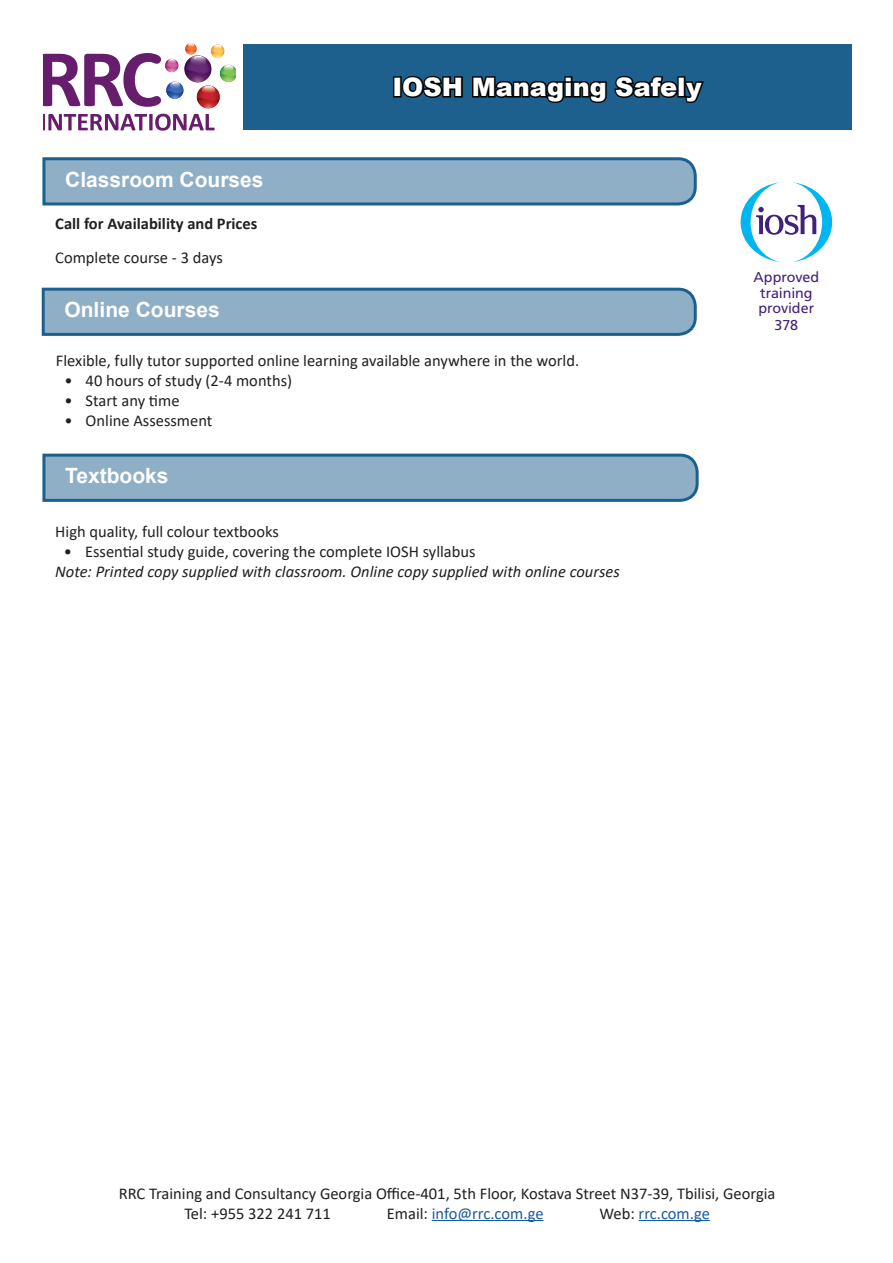
<style>
.page{position:relative;width:893px;height:1263px;background:#fff}
.page>*{position:absolute;margin:0;border:0;box-sizing:border-box;transform-origin:0 0}
.t1{font:900 25.5px "Arial";color:#fff}
.ME_Subheading{font:700 21px "Arial";color:#fff}
.Body_Text{font:16.5px/19.8px "Calibri";color:#231f20}
.Body_Text-2{font:italic 16.5px "Calibri";color:#231f20}
.t2{font:16.5px "Calibri";color:#175d9e}
.Body_Text-3{font:700 16.5px "Calibri";color:#231f20}
.t3{font:14.25px/15.6px "Frutiger";letter-spacing:-.01em;color:#412279;text-align:center}
.s1{color:#231f20}
</style>
<div class="page">
<svg style="left:43px;top:43px;width:193px;height:88px"></svg>
<div style="left:243px;top:44px;width:608px;height:86px;background:#1d5f8d"></div>
<div style="left:393px;top:76px;width:9px;height:22px;border:3px solid #000"></div>
<svg style="left:400px;top:76px;width:63px;height:22px"></svg>
<svg style="left:472px;top:76px;width:232px;height:27px"></svg>
<svg style="left:741px;top:182px;width:91px;height:80px"></svg>
<hr style="left:432px;top:1220px;width:112px;height:1px;background:#175d9e">
<hr style="left:639px;top:1220px;width:71px;height:1px;background:#175d9e">
<svg style="left:42px;top:157px;width:655px;height:49px;background:#81a6bf"></svg>
<svg style="left:41px;top:287px;width:656px;height:49px;background:#82a7c0"></svg>
<svg style="left:42px;top:453px;width:657px;height:49px;background:#81a6bf"></svg>
<p class="ME_Subheading" style="left:65px;top:165px;width:200px">Classroom Courses</p>
<p class="Body_Text-3" style="left:55px;top:211px;width:204px">Call for Availability and Prices</p>
<p class="Body_Text" style="left:55px;top:247px;width:169px">Complete course - 3 days</p>
<h1 class="t1" style="left:392px;top:68px;width:311px">IOSH Managing Safely</h1>
<p class="ME_Subheading" style="left:64px;top:295px;width:157px">Online Courses</p>
<p class="Body_Text" style="left:56px;top:351px;width:525px">Flexible, fully tutor supported online learning available anywhere in the world.</p>
<p class="Body_Text" style="left:64px;top:370px;width:229px">• 40 hours of study (2-4 months)</p>
<p class="Body_Text" style="left:64px;top:390px;width:117px">• Start any time</p>
<p class="Body_Text" style="left:64px;top:410px;width:150px">• Online Assessment</p>
<p class="ME_Subheading" style="left:65px;top:461px;width:105px">Textbooks</p>
<p class="Body_Text" style="left:55px;top:521px;width:225px">High quality, full colour textbooks</p>
<p class="Body_Text" style="left:64px;top:541px;width:413px">• Essential study guide, covering the complete IOSH syllabus</p>
<p class="Body_Text-2" style="left:55px;top:560px;width:566px">Note: Printed copy supplied with classroom. Online copy supplied with online courses</p>
<p class="t3" style="left:754px;top:269px;width:67px">Approved training provider</p>
<p class="t3" style="left:774px;top:317px;width:25px">378</p>
<p class="Body_Text" style="left:184px;top:1183px;width:593px;text-indent:-66px">RRC Training and Consultancy Georgia Office-401, 5th Floor, Kostava Street N37-39, Tbilisi, Georgia<br>Tel: +955 322 241 711</p>
<p class="t2" style="left:387px;top:1202px;width:158px"><span class="s1">Email:</span> info@rrc.com.ge</p>
<p class="t2" style="left:599px;top:1202px;width:112px"><span class="s1">Web:</span> rrc.com.ge</p>
</div>
